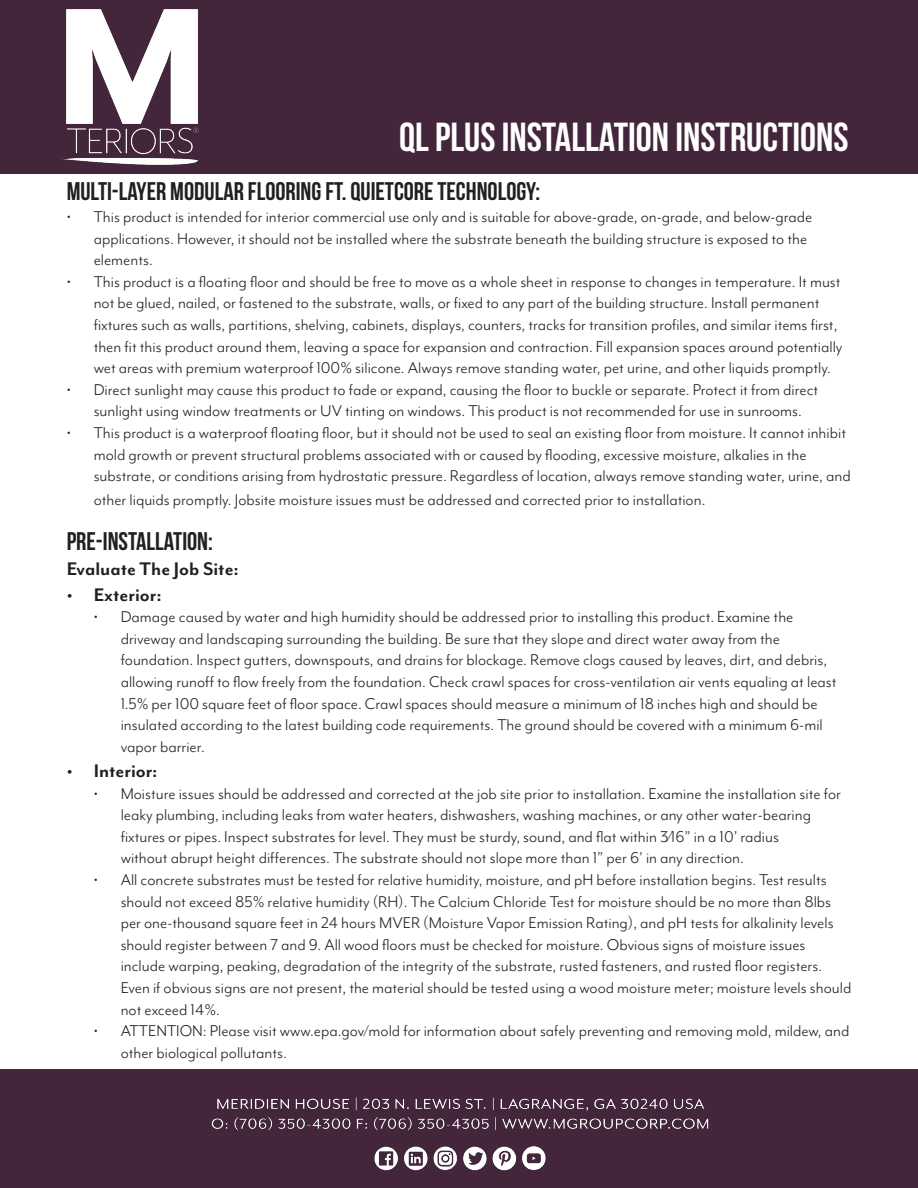
<style>
.page{position:relative;width:918px;height:1188px;background:#fff}
.page>*{position:absolute;margin:0;border:0;box-sizing:border-box;transform-origin:0 0}
.t1{font:700 40.5px "Bebas Neue";color:#fff}
.t2{font:700 25.5px "Bebas Neue";color:#231f20}
.t3{font:700 21px "Mr Eaves Mod OT";color:#231f20}
.t4{font:18px/21.6px "Mr Eaves Mod OT";color:#231f20}
</style>
<div class="page">
<div style="left:0;top:0;width:918px;height:173px;background:#43263b"></div>
<img style="left:63px;top:9px;width:136px;height:156px">
<div style="left:0;top:1069px;width:918px;height:119px;background:#43263b"></div>
<img style="left:211px;top:1097px;width:498px;height:74px">
<p class="t1" style="left:399px;top:115px;width:451px">QL PLUS INSTALLATION INSTRUCTIONS</p>
<p class="t2" style="left:67px;top:178px;width:475px">MULTI-LAYER MODULAR FLOORING FT. QUIETCORE TECHNOLOGY:</p>
<p class="t4" style="left:94px;top:206px;width:720px;text-indent:-27px">• This product is intended for interior commercial use only and is suitable for above-grade, on-grade, and below-grade applications. However, it should not be installed where the substrate beneath the building structure is exposed to the elements.</p>
<p class="t4" style="left:94px;top:271px;width:750px;text-indent:-27px">• This product is a floating floor and should be free to move as a whole sheet in response to changes in temperature. It must not be glued, nailed, or fastened to the substrate, walls, or fixed to any part of the building structure. Install permanent fixtures such as walls, partitions, shelving, cabinets, displays, counters, tracks for transition profiles, and similar items first, then fit this product around them, leaving a space for expansion and contraction. Fill expansion spaces around potentially wet areas with premium waterproof 100% silicone. Always remove standing water, pet urine, and other liquids promptly.</p>
<p class="t4" style="left:67px;top:379px;width:753px;text-align:center">• Direct sunlight may cause this product to fade or expand, causing the floor to buckle or separate. Protect it from direct sunlight using window treatments or UV tinting on windows. This product is not recommended for use in sunrooms.</p>
<p class="t4" style="left:94px;top:422px;width:759px;text-indent:-27px">• This product is a waterproof floating floor, but it should not be used to seal an existing floor from moisture. It cannot inhibit mold growth or prevent structural problems associated with or caused by flooding, excessive moisture, alkalies in the substrate, or conditions arising from hydrostatic pressure. Regardless of location, always remove standing water, urine, and</p>
<p class="t4" style="left:94px;top:489px;width:613px">other liquids promptly. Jobsite moisture issues must be addressed and corrected prior to installation.</p>
<p class="t2" style="left:67px;top:527px;width:148px">PRE-INSTALLATION:</p>
<p class="t3" style="left:67px;top:557px;width:174px">Evaluate The Job Site:</p>
<p class="t3" style="left:67px;top:582px;width:97px">• Exterior:</p>
<p class="t4" style="left:121px;top:606px;width:717px;text-indent:-27px">• Damage caused by water and high humidity should be addressed prior to installing this product. Examine the driveway and landscaping surrounding the building. Be sure that they slope and direct water away from the foundation. Inspect gutters, downspouts, and drains for blockage. Remove clogs caused by leaves, dirt, and debris, allowing runoff to flow freely from the foundation. Check crawl spaces for cross-ventilation air vents equaling at least 1.5% per 100 square feet of floor space. Crawl spaces should measure a minimum of 18 inches high and should be insulated according to the latest building code requirements. The ground should be covered with a minimum 6-mil vapor barrier.</p>
<p class="t3" style="left:67px;top:759px;width:92px">• Interior:</p>
<p class="t4" style="left:121px;top:783px;width:722px;text-indent:-27px">• Moisture issues should be addressed and corrected at the job site prior to installation. Examine the installation site for leaky plumbing, including leaks from water heaters, dishwashers, washing machines, or any other water-bearing fixtures or pipes. Inspect substrates for level. They must be sturdy, sound, and flat within 3⁄16” in a 10’ radius<br>without abrupt height differences. The substrate should not slope more than 1” per 6’ in any direction.</p>
<p class="t4" style="left:121px;top:869px;width:732px;text-indent:-27px">• All concrete substrates must be tested for relative humidity, moisture, and pH before installation begins. Test results should not exceed 85% relative humidity (RH). The Calcium Chloride Test for moisture should be no more than 8lbs per one-thousand square feet in 24 hours MVER (Moisture Vapor Emission Rating), and pH tests for alkalinity levels should register between 7 and 9. All wood floors must be checked for moisture. Obvious signs of moisture issues include warping, peaking, degradation of the integrity of the substrate, rusted fasteners, and rusted floor registers.<br>Even if obvious signs are not present, the material should be tested using a wood moisture meter; moisture levels should not exceed 14%.</p>
<p class="t4" style="left:121px;top:1020px;width:730px;text-indent:-27px">• ATTENTION: Please visit www.epa.gov/mold for information about safely preventing and removing mold, mildew, and other biological pollutants.</p>
</div>
